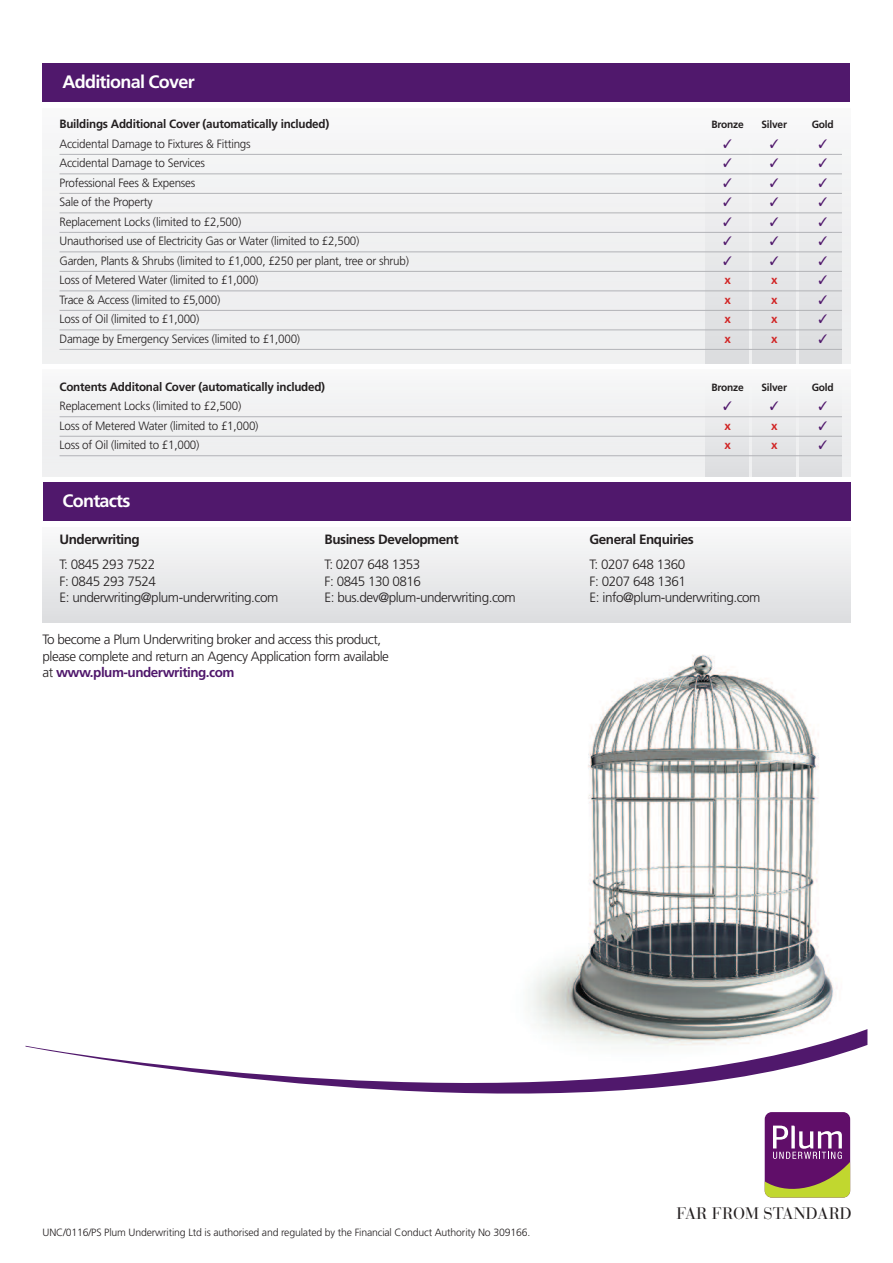
<style>
.page{position:relative;width:893px;height:1263px;background:#fff}
.page>*{position:absolute;margin:0;border:0;box-sizing:border-box;transform-origin:0 0}
.t1{font:700 18px "Frutiger";letter-spacing:-.04em;color:#fff}
.t2{font:16.65px "Bauer Bodoni";color:#231f20}
.t3{font:300 13.5px/16.5px "Frutiger";letter-spacing:-.035em;color:#231f20}
.t4{font:700 13.5px "Frutiger";letter-spacing:-.035em;color:#231f20}
.t5{font:300 12px "Frutiger";letter-spacing:-.02em;color:#231f20}
.t6{font:700 12px "Frutiger";letter-spacing:-.02em;color:#231f20}
.t7{font:12px "MS P Mincho";color:#50186c}
.t8{font:700 12px "Frutiger";color:#d12626}
.t9{font:300 10.5px "Frutiger";letter-spacing:-.015em;color:#231f20}
.t10{font:700 10.5px "Frutiger";letter-spacing:-.02em;color:#231f20}
.s1{font-weight:700;color:#50186c}
</style>
<div class="page">
<img style="left:531px;top:618px;width:337px;height:427px">
<div style="left:43px;top:64px;width:807px;height:38px;background:#50186c"></div>
<div style="left:43px;top:108px;width:807px;height:256px;background:#f0f0f1"></div>
<div style="left:43px;top:370px;width:807px;height:106px;background:#f0f0f1"></div>
<div style="left:43px;top:527px;width:807px;height:96px;background:linear-gradient(to bottom,#f9f9fa,#dcdddf)"></div>
<div style="left:43px;top:483px;width:807px;height:38px;background:#50186c"></div>
<svg style="left:26px;top:1029px;width:841px;height:65px"></svg>
<div style="left:753px;top:370px;width:42px;height:106px;background:linear-gradient(to bottom,#f9f9fa,#dbdcde)"></div>
<div style="left:706px;top:370px;width:42px;height:106px;background:linear-gradient(to bottom,#f9f9fa,#dbdcde)"></div>
<div style="left:799px;top:370px;width:43px;height:106px;background:linear-gradient(to bottom,#f9f9fa,#dbdcde)"></div>
<div style="left:753px;top:108px;width:42px;height:256px;background:linear-gradient(to bottom,#f9f9f9,#dadbde)"></div>
<div style="left:706px;top:108px;width:42px;height:256px;background:linear-gradient(to bottom,#f9f9f9,#dadbde)"></div>
<div style="left:799px;top:108px;width:43px;height:256px;background:linear-gradient(to bottom,#f9f9f9,#dadbde)"></div>
<svg style="left:764px;top:1112px;width:87px;height:86px;background:#844e71"></svg>
<hr style="left:60px;top:154px;width:782px;height:1px;background:#b2b3b7">
<hr style="left:60px;top:174px;width:782px;height:1px;background:#b2b3b7">
<hr style="left:60px;top:193px;width:782px;height:1px;background:#b2b3b7">
<hr style="left:60px;top:213px;width:782px;height:1px;background:#b2b3b7">
<hr style="left:60px;top:232px;width:782px;height:1px;background:#b2b3b7">
<hr style="left:60px;top:252px;width:782px;height:1px;background:#b2b3b7">
<hr style="left:60px;top:271px;width:782px;height:1px;background:#b2b3b7">
<hr style="left:60px;top:291px;width:782px;height:1px;background:#b2b3b7">
<hr style="left:60px;top:310px;width:782px;height:1px;background:#b2b3b7">
<hr style="left:60px;top:330px;width:782px;height:1px;background:#b2b3b7">
<hr style="left:60px;top:349px;width:782px;height:1px;background:#b2b3b7">
<hr style="left:60px;top:416px;width:782px;height:1px;background:#b2b3b7">
<hr style="left:60px;top:436px;width:782px;height:1px;background:#b2b3b7">
<hr style="left:60px;top:455px;width:782px;height:1px;background:#b2b3b7">
<h1 class="t1" style="left:63px;top:74px;width:134px">Additional Cover</h1>
<p class="t6" style="left:60px;top:119px;width:271px">Buildings Additional Cover (automatically included)</p>
<p class="t10" style="left:711px;top:120px;width:34px">Bronze</p>
<p class="t10" style="left:761px;top:120px;width:27px">Silver</p>
<p class="t10" style="left:812px;top:120px;width:24px">Gold</p>
<p class="t5" style="left:60px;top:139px;width:193px">Accidental Damage to Fixtures &amp; Fittings</p>
<p class="t7" style="left:722px;top:137px;width:13px">✓</p>
<p class="t7" style="left:768px;top:137px;width:13px">✓</p>
<p class="t7" style="left:817px;top:137px;width:13px">✓</p>
<p class="t5" style="left:60px;top:158px;width:147px">Accidental Damage to Services</p>
<p class="t7" style="left:722px;top:157px;width:13px">✓</p>
<p class="t7" style="left:768px;top:157px;width:13px">✓</p>
<p class="t7" style="left:817px;top:157px;width:13px">✓</p>
<p class="t5" style="left:60px;top:178px;width:137px">Professional Fees &amp; Expenses</p>
<p class="t7" style="left:722px;top:176px;width:13px">✓</p>
<p class="t7" style="left:768px;top:176px;width:13px">✓</p>
<p class="t7" style="left:817px;top:176px;width:13px">✓</p>
<p class="t5" style="left:60px;top:197px;width:95px">Sale of the Property</p>
<p class="t7" style="left:722px;top:196px;width:13px">✓</p>
<p class="t7" style="left:768px;top:196px;width:13px">✓</p>
<p class="t7" style="left:817px;top:196px;width:13px">✓</p>
<p class="t5" style="left:60px;top:217px;width:183px">Replacement Locks (limited to £2,500)</p>
<p class="t7" style="left:722px;top:215px;width:13px">✓</p>
<p class="t7" style="left:768px;top:215px;width:13px">✓</p>
<p class="t7" style="left:817px;top:215px;width:13px">✓</p>
<p class="t5" style="left:60px;top:236px;width:301px">Unauthorised use of Electricity Gas or Water (limited to £2,500)</p>
<p class="t7" style="left:722px;top:235px;width:13px">✓</p>
<p class="t7" style="left:768px;top:235px;width:13px">✓</p>
<p class="t7" style="left:817px;top:235px;width:13px">✓</p>
<p class="t5" style="left:60px;top:256px;width:351px">Garden, Plants &amp; Shrubs (limited to £1,000, £250 per plant, tree or shrub)</p>
<p class="t7" style="left:722px;top:254px;width:13px">✓</p>
<p class="t7" style="left:768px;top:254px;width:13px">✓</p>
<p class="t7" style="left:817px;top:254px;width:13px">✓</p>
<p class="t5" style="left:60px;top:275px;width:200px">Loss of Metered Water (limited to £1,000)</p>
<p class="t8" style="left:724px;top:275px;width:8px">x</p>
<p class="t8" style="left:771px;top:275px;width:8px">x</p>
<p class="t7" style="left:817px;top:274px;width:13px">✓</p>
<p class="t5" style="left:60px;top:295px;width:162px">Trace &amp; Access (limited to £5,000)</p>
<p class="t8" style="left:724px;top:295px;width:8px">x</p>
<p class="t8" style="left:771px;top:295px;width:8px">x</p>
<p class="t7" style="left:817px;top:293px;width:13px">✓</p>
<p class="t5" style="left:60px;top:314px;width:141px">Loss of Oil (limited to £1,000)</p>
<p class="t8" style="left:724px;top:314px;width:8px">x</p>
<p class="t8" style="left:771px;top:314px;width:8px">x</p>
<p class="t7" style="left:817px;top:313px;width:13px">✓</p>
<p class="t5" style="left:60px;top:334px;width:242px">Damage by Emergency Services (limited to £1,000)</p>
<p class="t8" style="left:724px;top:334px;width:8px">x</p>
<p class="t8" style="left:771px;top:334px;width:8px">x</p>
<p class="t7" style="left:817px;top:332px;width:13px">✓</p>
<p class="t6" style="left:60px;top:382px;width:267px">Contents Additonal Cover (automatically included)</p>
<p class="t10" style="left:711px;top:383px;width:34px">Bronze</p>
<p class="t10" style="left:761px;top:383px;width:27px">Silver</p>
<p class="t10" style="left:812px;top:383px;width:24px">Gold</p>
<p class="t5" style="left:60px;top:401px;width:183px">Replacement Locks (limited to £2,500)</p>
<p class="t7" style="left:722px;top:400px;width:13px">✓</p>
<p class="t7" style="left:768px;top:400px;width:13px">✓</p>
<p class="t7" style="left:817px;top:400px;width:13px">✓</p>
<p class="t5" style="left:60px;top:421px;width:200px">Loss of Metered Water (limited to £1,000)</p>
<p class="t8" style="left:724px;top:421px;width:8px">x</p>
<p class="t8" style="left:771px;top:421px;width:8px">x</p>
<p class="t7" style="left:817px;top:419px;width:13px">✓</p>
<p class="t5" style="left:60px;top:440px;width:141px">Loss of Oil (limited to £1,000)</p>
<p class="t8" style="left:724px;top:440px;width:8px">x</p>
<p class="t8" style="left:771px;top:440px;width:8px">x</p>
<p class="t7" style="left:817px;top:439px;width:13px">✓</p>
<h1 class="t1" style="left:63px;top:493px;width:69px">Contacts</h1>
<p class="t4" style="left:60px;top:534px;width:82px">Underwriting</p>
<p class="t3" style="left:60px;top:557px;width:220px">T: 0845 293 7522<br>F: 0845 293 7524<br>E: underwriting@plum-underwriting.com</p>
<p class="t4" style="left:325px;top:534px;width:136px">Business Development</p>
<p class="t3" style="left:325px;top:557px;width:193px">T: 0207 648 1353<br>F: 0845 130 0816<br>E: bus.dev@plum-underwriting.com</p>
<p class="t3" style="left:43px;top:632px;width:348px">To become a Plum Underwriting broker and access this product, please complete and return an Agency Application form available at <span class="s1">www.plum-underwriting.com</span></p>
<p class="t4" style="left:590px;top:534px;width:106px">General Enquiries</p>
<p class="t3" style="left:590px;top:557px;width:172px">T: 0207 648 1360<br>F: 0207 648 1361<br>E: info@plum-underwriting.com</p>
<p class="t9" style="left:43px;top:1228px;width:489px">UNC/0116/PS Plum Underwriting Ltd is authorised and regulated by the Financial Conduct Authority No 309166.</p>
<h2 class="t2" style="left:676px;top:1207px;width:177px">FAR FROM STANDARD</h2>
</div>
